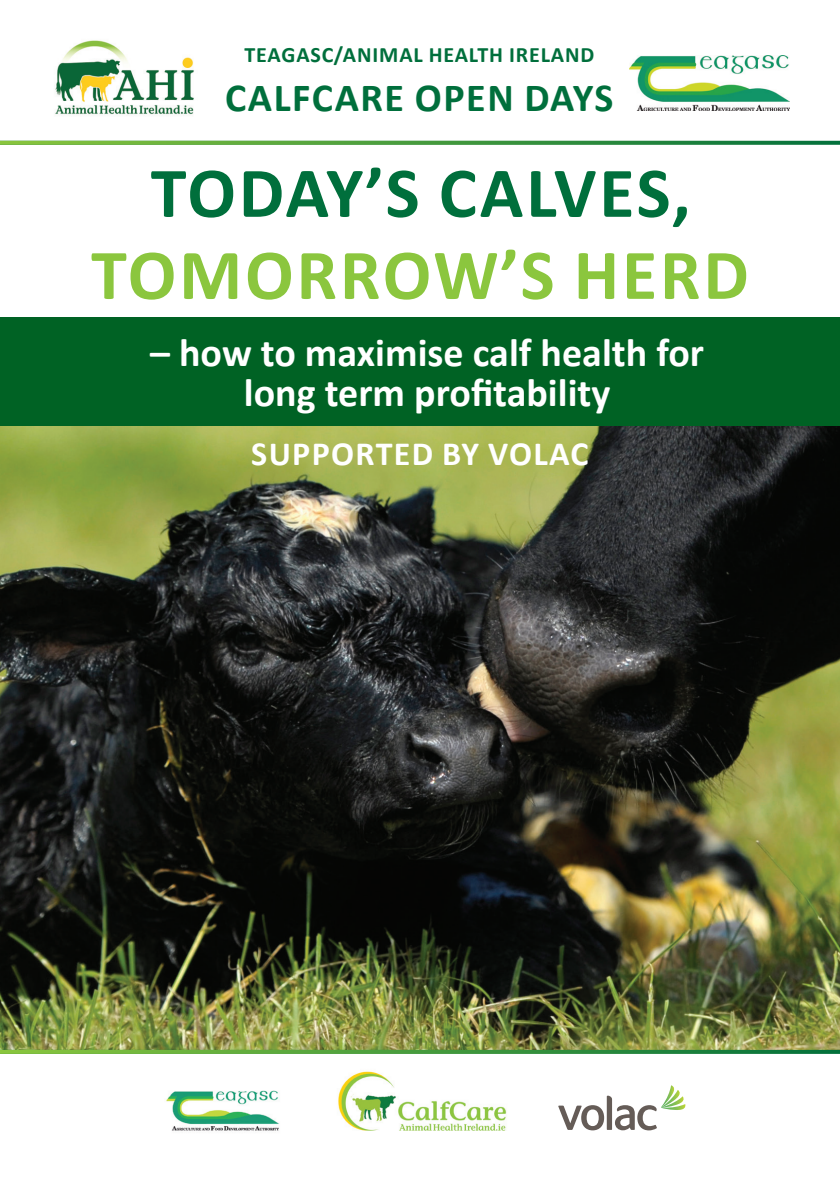
<style>
.page{position:relative;width:840px;height:1191px;background:#fff}
.page>*{position:absolute;margin:0;border:0;box-sizing:border-box;transform-origin:0 0}
.t1{font:700 72px "Calibri";letter-spacing:.03em;color:#006f3c}
.t2{font:700 72px "Calibri";letter-spacing:.04em;color:#8bc63e}
.t3{font:700 40px/40px "Calibri";color:#fff;text-align:center}
.t4{font:700 40px "Calibri";letter-spacing:.04em;color:#006f3c}
.t5{font:700 34px "Calibri";letter-spacing:.04em;color:#fff}
.t6{font:700 22px "Calibri";letter-spacing:.04em;color:#006f3c}
</style>
<div class="page">
<img style="left:0;top:425px;width:839px;height:625px">
<div style="left:0;top:317px;width:839px;height:108px;background:#006224"></div>
<svg style="left:0;top:1050px;width:839px;height:4px;background:#489b3e"></svg>
<img style="left:166px;top:1090px;width:113px;height:41px">
<img style="left:338px;top:1071px;width:169px;height:60px">
<svg style="left:558px;top:1085px;width:127px;height:45px"></svg>
<img style="left:55px;top:40px;width:139px;height:75px">
<img style="left:629px;top:55px;width:160px;height:56px">
<svg style="left:0;top:141px;width:839px;height:4px;background:#4a9d42"></svg>
<p class="t6" style="left:244px;top:40px;width:351px">TEAGASC/ANIMAL HEALTH IRELAND</p>
<p class="t4" style="left:225px;top:69px;width:389px">CALFCARE OPEN DAYS</p>
<h1 class="t1" style="left:151px;top:142px;width:541px">TODAY’S CALVES,</h1>
<h1 class="t2" style="left:91px;top:224px;width:658px">TOMORROW’S HERD</h1>
<p class="t3" style="left:150px;top:332px;width:555px">– how to maximise calf health for long term profitability</p>
<p class="t5" style="left:251px;top:429px;width:338px">SUPPORTED BY VOLAC</p>
</div>
